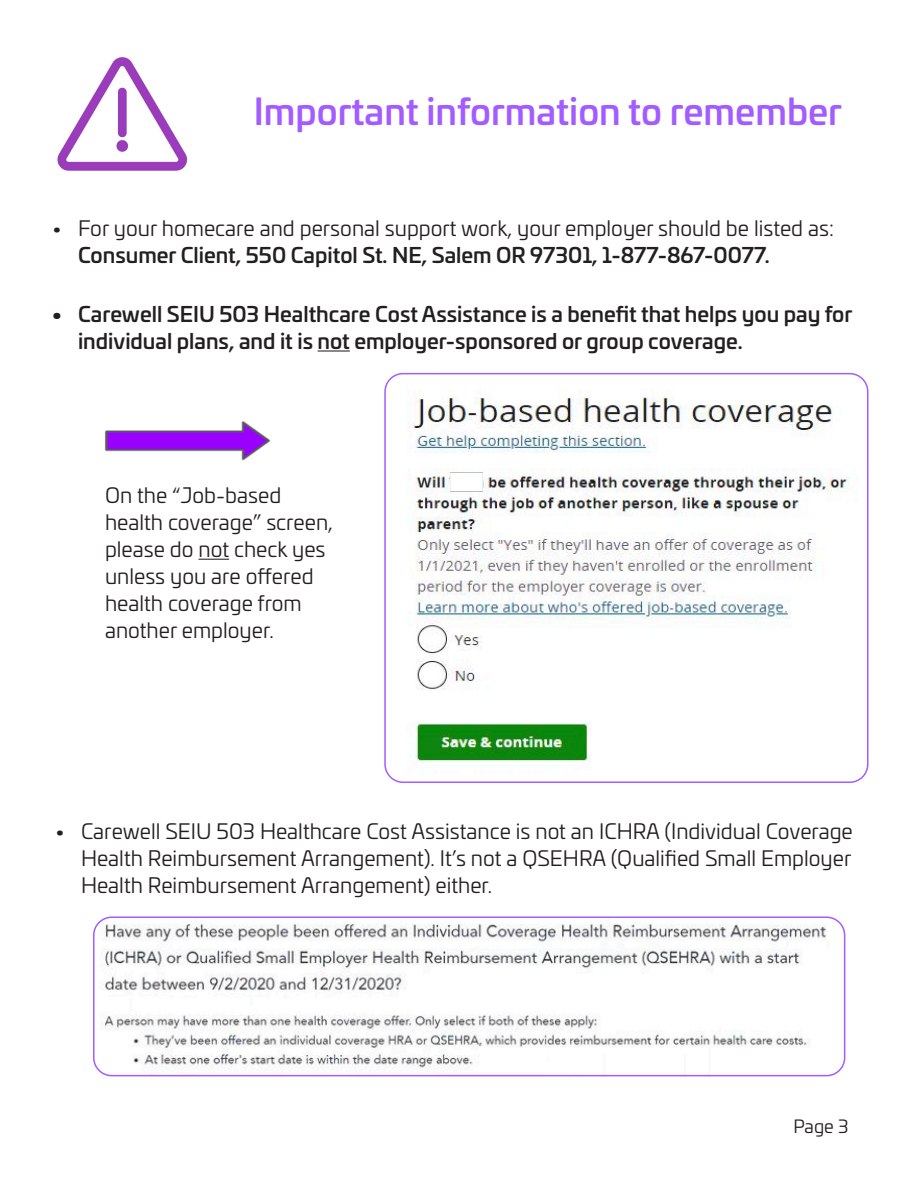
<style>
.page{position:relative;width:918px;height:1188px;background:#fff}
.page>*{position:absolute;margin:0;border:0;box-sizing:border-box;transform-origin:0 0}
.t1{font:500 36px "Univia Pro";color:#a35cff}
.t2{font:21px/27px "Univia Pro";color:#231f20;text-align:justify}
.t3{font:500 21px/27px "Univia Pro";color:#231f20}
.t4{font:18px "Univia Pro";color:#231f20}
</style>
<div class="page">
<img style="left:407px;top:374px;width:453px;height:400px">
<div style="left:384px;top:373px;width:484px;height:410px;border:2px solid #a35cff;border-radius:18px"></div>
<img style="left:94px;top:919px;width:751px;height:157px">
<div style="left:93px;top:916px;width:752px;height:160px;border:2px solid #a35cff;border-radius:18px"></div>
<hr style="left:318px;top:350px;width:32px;height:2px;background:#231f20">
<img style="left:57px;top:57px;width:131px;height:114px">
<img style="left:105px;top:421px;width:166px;height:40px">
<hr style="left:199px;top:559px;width:30px;height:1px;background:#231f20">
<p class="t1" style="left:254px;top:84px;width:590px">Important information to remember</p>
<p class="t2" style="left:51px;top:214px;width:785px">• For your homecare and personal support work, your employer should be listed as:</p>
<p class="t3" style="left:78px;top:241px;width:693px">Consumer Client, 550 Capitol St. NE, Salem OR 97301, 1-877-867-0077.</p>
<p class="t3" style="left:78px;top:299px;width:776px;text-indent:-27px">• Carewell SEIU 503 Healthcare Cost Assistance is a benefit that helps you pay for individual plans, and it is not employer-sponsored or group coverage.</p>
<p class="t2" style="left:105px;top:481px;width:230px;text-align:left">On the “Job-based health coverage” screen, please do not check yes unless you are offered health coverage from another employer.</p>
<p class="t2" style="left:81px;top:817px;width:773px;text-indent:-27px">• Carewell SEIU 503 Healthcare Cost Assistance is not an ICHRA (Individual Coverage Health Reimbursement Arrangement). It’s not a QSEHRA (Qualified Small Employer Health Reimbursement Arrangement) either.</p>
<p class="t4" style="left:794px;top:1114px;width:56px">Page 3</p>
</div>
